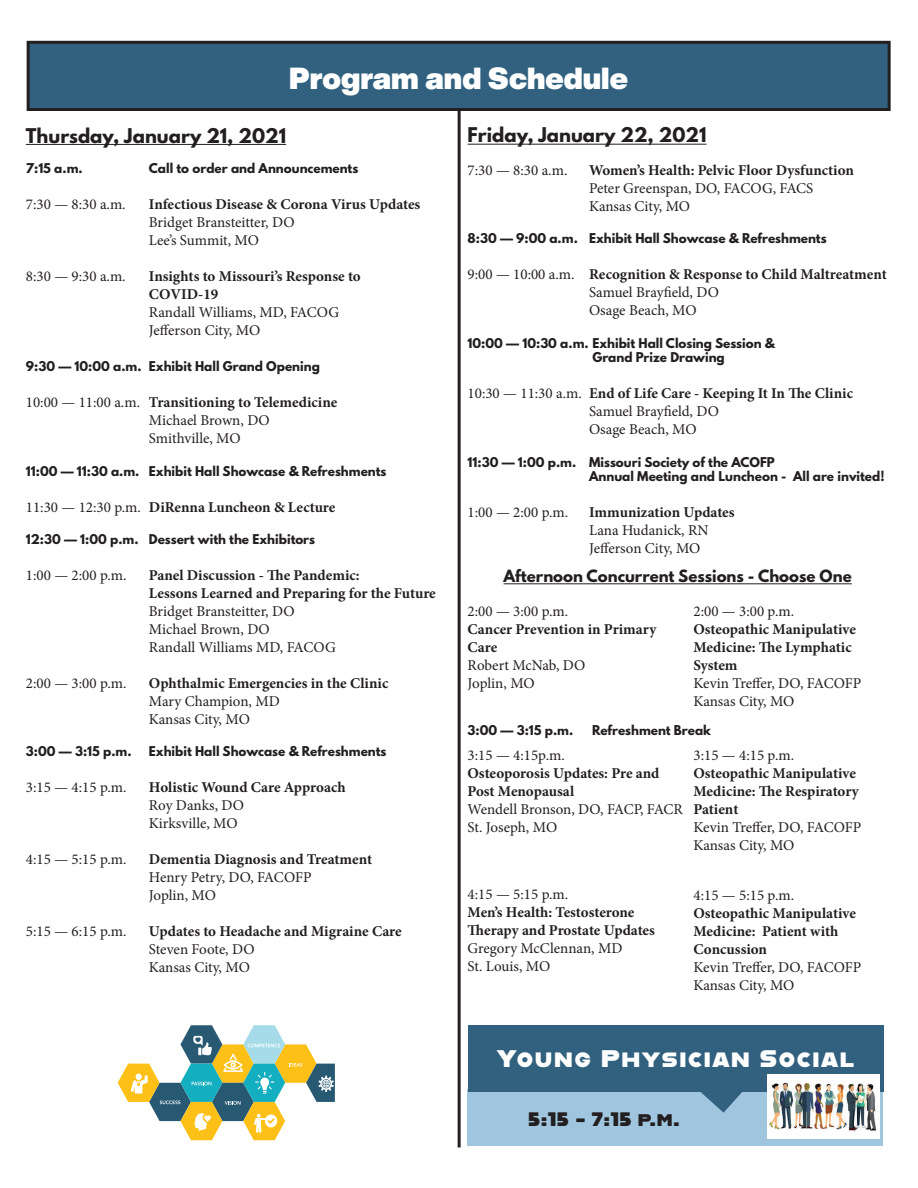
<style>
.page{position:relative;width:918px;height:1188px;background:#fff}
.page>*{position:absolute;margin:0;border:0;box-sizing:border-box;transform-origin:0 0}
.t1{font:900 30px "Helvetica Now Display";color:#fff}
.t2{font:24px "Alfarn";letter-spacing:.07em;color:#fff}
.t3{font:19.5px "Alfarn";color:#231f20}
.t4{font:700 18px "League Spartan";color:#231f20}
.t5{font:700 15px/18px "Minion Pro";color:#231f20}
.t6{font:15px/18px "Minion Pro";color:#231f20}
.t7{font:700 15px "League Spartan";color:#231f20}
.t8{font:700 12px/14.4px "League Spartan";color:#231f20}
.s1{font-weight:400}
</style>
<div class="page">
<div style="left:468px;top:1089px;width:415px;height:56px;background:#a0c6df"></div>
<div style="left:28px;top:42px;width:861px;height:68px;background:#31617f"></div>
<div style="left:27px;top:41px;width:864px;height:70px;border:3px solid #231f20"></div>
<hr style="left:26px;top:144px;width:260px;height:1px;background:#231f20">
<hr style="left:468px;top:144px;width:238px;height:1px;background:#231f20">
<hr style="left:504px;top:583px;width:348px;height:1px;background:#231f20">
<hr style="left:458px;top:108px;width:3px;height:1040px;background:#231f20">
<div style="left:468px;top:1025px;width:415px;height:67px;background:#31617f"></div>
<svg style="left:701px;top:1092px;width:41px;height:21px"></svg>
<svg style="left:118px;top:1025px;width:217px;height:115px"></svg>
<img style="left:767px;top:1075px;width:113px;height:63px">
<p class="t1" style="left:289px;top:57px;width:340px">Program and Schedule</p>
<p class="t4" style="left:26px;top:121px;width:262px">Thursday, January 21, 2021</p>
<p class="t8" style="left:26px;top:161px;width:58px">7:15 a.m.</p>
<p class="t8" style="left:149px;top:161px;width:211px">Call to order and Announcements</p>
<p class="t6" style="left:26px;top:195px;width:101px">7:30 — 8:30 a.m.</p>
<p class="t5" style="left:149px;top:195px;width:273px">Infectious Disease &amp; Corona Virus Updates</p>
<p class="t6" style="left:149px;top:213px;width:147px">Bridget Bransteitter, DO</p>
<p class="t6" style="left:149px;top:231px;width:112px">Lee’s Summit, MO</p>
<p class="t6" style="left:26px;top:267px;width:101px">8:30 — 9:30 a.m.</p>
<p class="t5" style="left:149px;top:267px;width:213px">Insights to Missouri’s Response to</p>
<p class="t5" style="left:149px;top:285px;width:71px">COVID-19</p>
<p class="t6" style="left:149px;top:303px;width:192px">Randall Williams, MD, FACOG</p>
<p class="t6" style="left:149px;top:321px;width:113px">Jefferson City, MO</p>
<p class="t8" style="left:26px;top:359px;width:295px">9:30 — 10:00 a.m. Exhibit Hall Grand Opening</p>
<p class="t5" style="left:26px;top:393px;width:313px"><span class="s1">10:00 — 11:00 a.m.</span> Transitioning to Telemedicine</p>
<p class="t6" style="left:149px;top:411px;width:122px">Michael Brown, DO</p>
<p class="t6" style="left:149px;top:429px;width:93px">Smithville, MO</p>
<p class="t8" style="left:26px;top:463px;width:362px">11:00 — 11:30 a.m. Exhibit Hall Showcase &amp; Refreshments</p>
<p class="t5" style="left:26px;top:498px;width:311px"><span class="s1">11:30 — 12:30 p.m.</span> DiRenna Luncheon &amp; Lecture</p>
<p class="t8" style="left:26px;top:532px;width:291px">12:30 — 1:00 p.m. Dessert with the Exhibitors</p>
<p class="t6" style="left:26px;top:566px;width:102px">1:00 — 2:00 p.m.</p>
<p class="t5" style="left:149px;top:566px;width:212px">Panel Discussion - The Pandemic:</p>
<p class="t5" style="left:149px;top:584px;width:288px">Lessons Learned and Preparing for the Future<br><span class="s1">Bridget Bransteitter, DO</span></p>
<p class="t6" style="left:149px;top:620px;width:122px">Michael Brown, DO</p>
<p class="t6" style="left:149px;top:638px;width:188px">Randall Williams MD, FACOG</p>
<p class="t6" style="left:26px;top:674px;width:102px">2:00 — 3:00 p.m.</p>
<p class="t5" style="left:149px;top:674px;width:241px">Ophthalmic Emergencies in the Clinic</p>
<p class="t6" style="left:149px;top:692px;width:132px">Mary Champion, MD</p>
<p class="t6" style="left:149px;top:710px;width:102px">Kansas City, MO</p>
<p class="t8" style="left:26px;top:744px;width:107px">3:00 — 3:15 p.m.</p>
<p class="t8" style="left:149px;top:744px;width:239px">Exhibit Hall Showcase &amp; Refreshments</p>
<p class="t6" style="left:26px;top:779px;width:102px">3:15 — 4:15 p.m.</p>
<p class="t5" style="left:149px;top:778px;width:198px">Holistic Wound Care Approach</p>
<p class="t6" style="left:149px;top:797px;width:97px">Roy Danks, DO</p>
<p class="t6" style="left:149px;top:815px;width:90px">Kirksville, MO</p>
<p class="t6" style="left:26px;top:851px;width:102px">4:15 — 5:15 p.m.</p>
<p class="t5" style="left:149px;top:850px;width:225px">Dementia Diagnosis and Treatment</p>
<p class="t6" style="left:149px;top:869px;width:164px">Henry Petry, DO, FACOFP</p>
<p class="t6" style="left:149px;top:887px;width:69px">Joplin, MO</p>
<p class="t6" style="left:26px;top:923px;width:102px">5:15 — 6:15 p.m.</p>
<p class="t5" style="left:149px;top:922px;width:254px">Updates to Headache and Migraine Care</p>
<p class="t6" style="left:149px;top:941px;width:107px">Steven Foote, DO</p>
<p class="t6" style="left:149px;top:959px;width:102px">Kansas City, MO</p>
<p class="t4" style="left:468px;top:121px;width:240px">Friday, January 22, 2021</p>
<p class="t6" style="left:468px;top:161px;width:101px">7:30 — 8:30 a.m.</p>
<p class="t5" style="left:589px;top:161px;width:266px">Women’s Health: Pelvic Floor Dysfunction</p>
<p class="t6" style="left:589px;top:179px;width:226px">Peter Greenspan, DO, FACOG, FACS</p>
<p class="t6" style="left:589px;top:197px;width:102px">Kansas City, MO</p>
<p class="t8" style="left:468px;top:231px;width:360px">8:30 — 9:00 a.m. Exhibit Hall Showcase &amp; Refreshments</p>
<p class="t5" style="left:468px;top:265px;width:421px"><span class="s1">9:00 — 10:00 a.m.</span> Recognition &amp; Response to Child Maltreatment</p>
<p class="t6" style="left:589px;top:284px;width:131px">Samuel Brayfield, DO</p>
<p class="t6" style="left:589px;top:302px;width:109px">Osage Beach, MO</p>
<p class="t8" style="left:468px;top:336px;width:309px">10:00 — 10:30 a.m. Exhibit Hall Closing Session &amp;</p>
<p class="t8" style="left:592px;top:350px;width:134px">Grand Prize Drawing</p>
<p class="t5" style="left:468px;top:384px;width:387px"><span class="s1">10:30 — 11:30 a.m.</span> End of Life Care - Keeping It In The Clinic</p>
<p class="t6" style="left:589px;top:403px;width:131px">Samuel Brayfield, DO</p>
<p class="t6" style="left:589px;top:421px;width:109px">Osage Beach, MO</p>
<p class="t8" style="left:589px;top:454px;width:297px;text-indent:-122px">11:30 — 1:00 p.m. Missouri Society of the ACOFP<br>Annual Meeting and Luncheon - All are invited!</p>
<p class="t6" style="left:468px;top:503px;width:102px">1:00 — 2:00 p.m.</p>
<p class="t5" style="left:589px;top:503px;width:147px">Immunization Updates</p>
<p class="t6" style="left:589px;top:521px;width:121px">Lana Hudanick, RN</p>
<p class="t6" style="left:589px;top:539px;width:113px">Jefferson City, MO</p>
<p class="t7" style="left:504px;top:565px;width:350px">Afternoon Concurrent Sessions - Choose One</p>
<p class="t6" style="left:468px;top:602px;width:102px">2:00 — 3:00 p.m.</p>
<p class="t5" style="left:468px;top:620px;width:190px">Cancer Prevention in Primary<br>Care</p>
<p class="t6" style="left:468px;top:656px;width:119px">Robert McNab, DO</p>
<p class="t6" style="left:468px;top:674px;width:69px">Joplin, MO</p>
<p class="t6" style="left:694px;top:602px;width:102px">2:00 — 3:00 p.m.</p>
<p class="t5" style="left:694px;top:620px;width:164px">Osteopathic Manipulative</p>
<p class="t5" style="left:694px;top:638px;width:160px">Medicine: The Lymphatic<br>System</p>
<p class="t6" style="left:694px;top:674px;width:169px">Kevin Treffer, DO, FACOFP</p>
<p class="t6" style="left:694px;top:692px;width:102px">Kansas City, MO</p>
<p class="t8" style="left:468px;top:723px;width:107px">3:00 — 3:15 p.m.</p>
<p class="t8" style="left:592px;top:723px;width:120px">Refreshment Break</p>
<p class="t6" style="left:468px;top:746px;width:99px">3:15 — 4:15p.m.</p>
<p class="t5" style="left:468px;top:764px;width:193px">Osteoporosis Updates: Pre and<br>Post Menopausal</p>
<p class="t6" style="left:468px;top:800px;width:217px">Wendell Bronson, DO, FACP, FACR</p>
<p class="t6" style="left:468px;top:818px;width:91px">St. Joseph, MO</p>
<p class="t6" style="left:468px;top:885px;width:102px">4:15 — 5:15 p.m.</p>
<p class="t5" style="left:468px;top:903px;width:189px">Men’s Health: Testosterone<br>Therapy and Prostate Updates</p>
<p class="t6" style="left:468px;top:939px;width:156px">Gregory McClennan, MD</p>
<p class="t6" style="left:468px;top:957px;width:84px">St. Louis, MO</p>
<p class="t6" style="left:694px;top:746px;width:102px">3:15 — 4:15 p.m.</p>
<p class="t5" style="left:694px;top:764px;width:164px">Osteopathic Manipulative</p>
<p class="t5" style="left:694px;top:782px;width:167px">Medicine: The Respiratory<br>Patient</p>
<p class="t6" style="left:694px;top:818px;width:169px">Kevin Treffer, DO, FACOFP<br>Kansas City, MO</p>
<p class="t6" style="left:694px;top:887px;width:102px">4:15 — 5:15 p.m.</p>
<p class="t5" style="left:694px;top:905px;width:164px">Osteopathic Manipulative</p>
<p class="t5" style="left:694px;top:923px;width:146px">Medicine: Patient with</p>
<p class="t5" style="left:694px;top:941px;width:75px">Concussion</p>
<p class="t6" style="left:694px;top:959px;width:169px">Kevin Treffer, DO, FACOFP<br>Kansas City, MO</p>
<p class="t2" style="left:497px;top:1045px;width:359px">Young Physician Social</p>
<p class="t3" style="left:528px;top:1107px;width:153px">5:15 - 7:15 p.m.</p>
</div>
